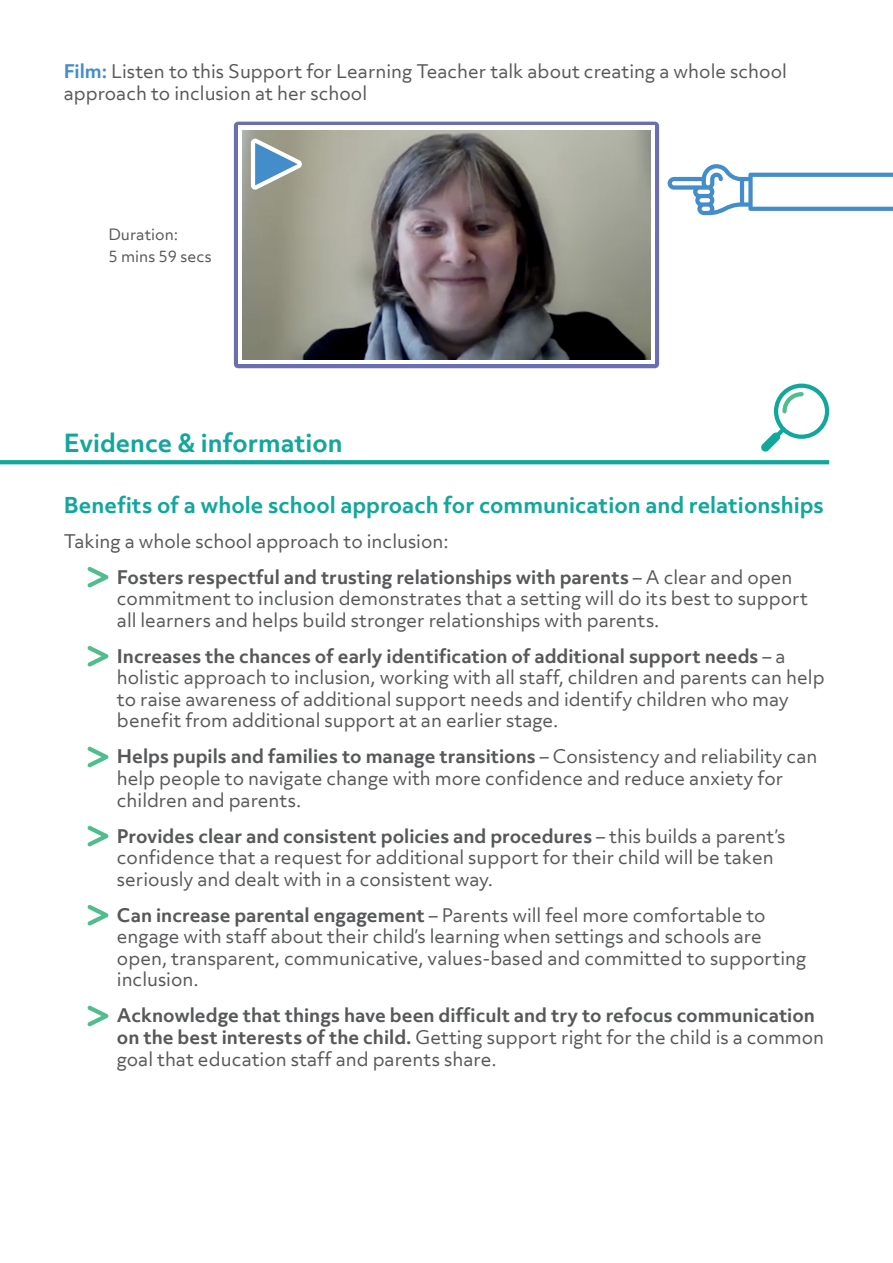
<style>
.page{position:relative;width:893px;height:1263px;background:#fff}
.page>*{position:absolute;margin:0;border:0;box-sizing:border-box;transform-origin:0 0}
.t1{font:700 24px "Objektiv Mk 3";color:#12a79d}
.t2{font:700 21px "Objektiv Mk 3";color:#12a79d}
.t3{font:18px/21.6px "Objektiv Mk 3";color:#57585a}
.t4{font:700 18px/21.6px "Objektiv Mk 3";color:#57585a}
.t5{font:15px "Objektiv Mk 3";color:#57585a}
.s1{font-weight:700;color:#448dcb}
.s2{font-weight:700}
.s3{font-weight:400}
</style>
<div class="page">
<svg style="left:667px;top:164px;width:226px;height:51px"></svg>
<svg style="left:0;top:460px;width:829px;height:4px;background:#18a99f"></svg>
<svg style="left:761px;top:384px;width:68px;height:68px"></svg>
<svg style="left:87px;top:905px;width:21px;height:21px"></svg>
<svg style="left:87px;top:826px;width:21px;height:21px"></svg>
<svg style="left:87px;top:747px;width:21px;height:21px"></svg>
<svg style="left:87px;top:1006px;width:21px;height:20px"></svg>
<svg style="left:87px;top:646px;width:21px;height:21px"></svg>
<svg style="left:87px;top:567px;width:21px;height:21px"></svg>
<div style="left:234px;top:122px;width:425px;height:246px;background:#6a6eb3;border-radius:4px"></div>
<div style="left:238px;top:126px;width:417px;height:238px;background:#fff"></div>
<img style="left:242px;top:130px;width:409px;height:230px">
<svg style="left:251px;top:139px;width:51px;height:51px"></svg>
<p class="t3" style="left:64px;top:61px;width:725px"><span class="s1">Film:</span> Listen to this Support for Learning Teacher talk about creating a whole school approach to inclusion at her school</p>
<p class="t5" style="left:108px;top:224px;width:71px">Duration:</p>
<p class="t5" style="left:108px;top:246px;width:105px">5 mins 59 secs</p>
<p class="t1" style="left:64px;top:426px;width:280px">Evidence &amp; information</p>
<p class="t2" style="left:64px;top:490px;width:762px">Benefits of a whole school approach for communication and relationships</p>
<p class="t3" style="left:64px;top:530px;width:386px">Taking a whole school approach to inclusion:</p>
<p class="t3" style="left:117px;top:566px;width:693px"><span class="s2">Fosters respectful and trusting relationships with parents</span> – A clear and open commitment to inclusion demonstrates that a setting will do its best to support all learners and helps build stronger relationships with parents.</p>
<p class="t3" style="left:117px;top:645px;width:709px"><span class="s2">Increases the chances of early identification of additional support needs</span> – a holistic approach to inclusion, working with all staff, children and parents can help to raise awareness of additional support needs and identify children who may benefit from additional support at an earlier stage.</p>
<p class="t3" style="left:117px;top:746px;width:702px"><span class="s2">Helps pupils and families to manage transitions</span> – Consistency and reliability can help people to navigate change with more confidence and reduce anxiety for children and parents.</p>
<p class="t3" style="left:117px;top:825px;width:670px"><span class="s2">Provides clear and consistent policies and procedures</span> – this builds a parent’s confidence that a request for additional support for their child will be taken seriously and dealt with in a consistent way.</p>
<p class="t3" style="left:117px;top:904px;width:691px"><span class="s2">Can increase parental engagement</span> – Parents will feel more comfortable to engage with staff about their child’s learning when settings and schools are open, transparent, communicative, values-based and committed to supporting inclusion.</p>
<p class="t4" style="left:117px;top:1004px;width:709px">Acknowledge that things have been difficult and try to refocus communication on the best interests of the child. <span class="s3">Getting support right for the child is a common goal that education staff and parents share.</span></p>
</div>
